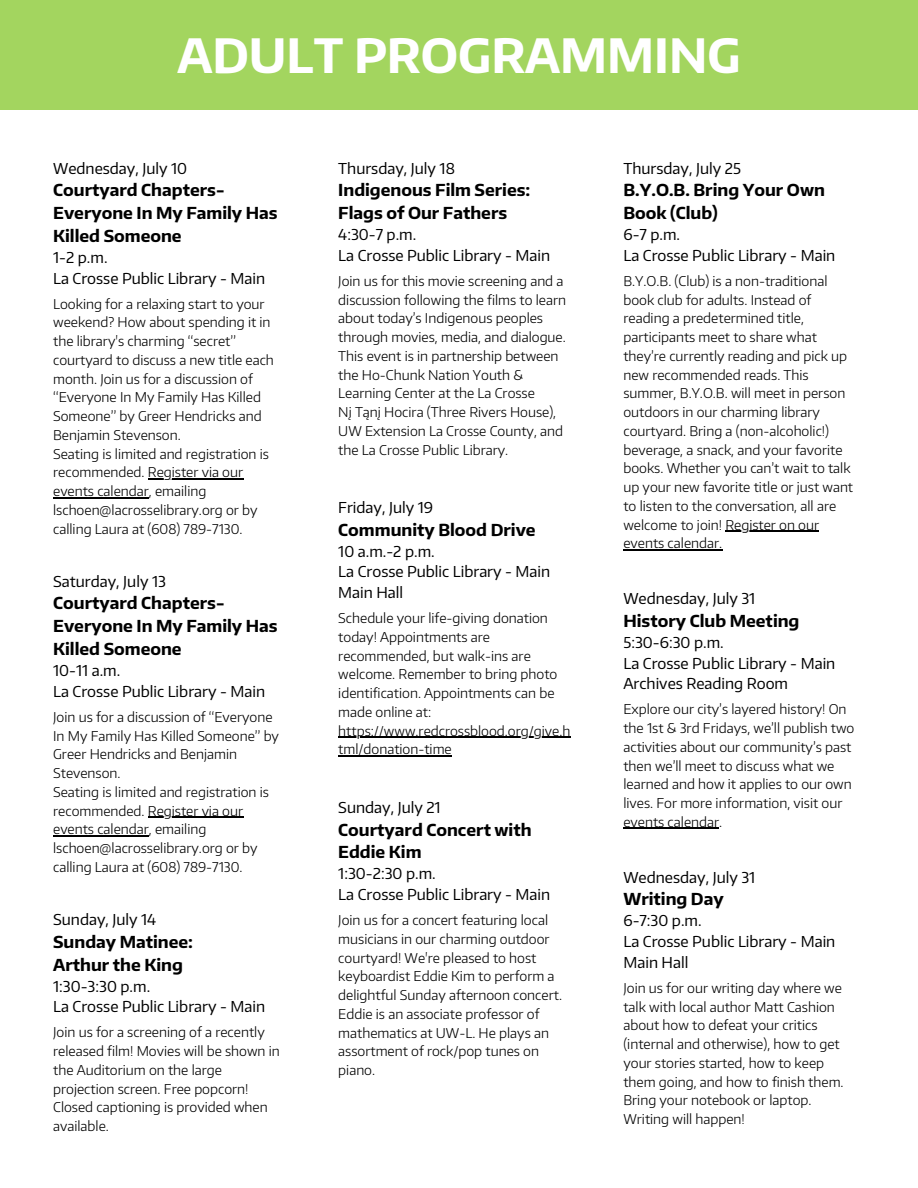
<style>
.page{position:relative;width:918px;height:1188px;background:#fff}
.page>*{position:absolute;margin:0;border:0;box-sizing:border-box;transform-origin:0 0}
.t1{font:700 47.25px "Encode Sans";color:#fff}
.t2{font:700 16.5px/23px "Encode Sans";color:#000}
.t3{font:15px/20.7px "Encode Sans";color:#000}
.t4{font:300 13.5px/18.8px "Encode Sans";color:#000}
</style>
<div class="page">
<div style="left:0;top:0;width:918px;height:110px;background:#a3d55f"></div>
<hr style="left:338px;top:736px;width:232px;height:1px;background:#000">
<hr style="left:338px;top:755px;width:114px;height:1px;background:#000">
<hr style="left:148px;top:478px;width:95px;height:1px;background:#000">
<hr style="left:53px;top:497px;width:96px;height:1px;background:#000">
<hr style="left:148px;top:816px;width:95px;height:2px;background:#000">
<hr style="left:53px;top:835px;width:96px;height:1px;background:#000">
<hr style="left:725px;top:530px;width:94px;height:1px;background:#000">
<hr style="left:623px;top:549px;width:96px;height:1px;background:#000">
<hr style="left:623px;top:828px;width:96px;height:1px;background:#000">
<h2 class="t1" style="left:177px;top:24px;width:565px">ADULT PROGRAMMING</h2>
<p class="t3" style="left:53px;top:157px;width:135px">Wednesday, July 10</p>
<p class="t2" style="left:53px;top:178px;width:226px">Courtyard Chapters-<br>Everyone In My Family Has<br>Killed Someone</p>
<p class="t3" style="left:53px;top:246px;width:213px">1-2 p.m.<br>La Crosse Public Library - Main</p>
<p class="t4" style="left:53px;top:294px;width:222px">Looking for a relaxing start to your weekend? How about spending it in the library's charming “secret” courtyard to discuss a new title each month. Join us for a discussion of “Everyone In My Family Has Killed<br>Someone” by Greer Hendricks and<br>Benjamin Stevenson.</p>
<p class="t4" style="left:53px;top:444px;width:217px">Seating is limited and registration is recommended. Register via our</p>
<h2 class="t4" style="left:53px;top:481px;width:206px">events calendar, emailing lschoen@lacrosselibrary.org or by calling Laura at (608) 789-7130.</h2>
<p class="t3" style="left:53px;top:570px;width:114px">Saturday, July 13</p>
<p class="t2" style="left:53px;top:591px;width:226px">Courtyard Chapters-<br>Everyone In My Family Has<br>Killed Someone</p>
<p class="t3" style="left:53px;top:660px;width:213px">10-11 a.m.<br>La Crosse Public Library - Main</p>
<h2 class="t4" style="left:53px;top:707px;width:227px">Join us for a discussion of “Everyone<br>In My Family Has Killed Someone” by<br>Greer Hendricks and Benjamin<br>Stevenson.</h2>
<p class="t4" style="left:53px;top:782px;width:217px">Seating is limited and registration is recommended. Register via our</p>
<h2 class="t4" style="left:53px;top:820px;width:206px">events calendar, emailing lschoen@lacrosselibrary.org or by calling Laura at (608) 789-7130.</h2>
<p class="t3" style="left:53px;top:909px;width:105px">Sunday, July 14</p>
<p class="t2" style="left:53px;top:929px;width:141px">Sunday Matinee:<br>Arthur the King</p>
<p class="t3" style="left:53px;top:975px;width:213px">1:30-3:30 p.m.<br>La Crosse Public Library - Main</p>
<h2 class="t4" style="left:53px;top:1022px;width:228px">Join us for a screening of a recently released film! Movies will be shown in the Auditorium on the large projection screen. Free popcorn!<br>Closed captioning is provided when available.</h2>
<p class="t3" style="left:338px;top:157px;width:118px">Thursday, July 18</p>
<p class="t2" style="left:338px;top:178px;width:194px">Indigenous Film Series:<br>Flags of Our Fathers</p>
<p class="t3" style="left:338px;top:224px;width:213px">4:30-7 p.m.<br>La Crosse Public Library - Main</p>
<h2 class="t4" style="left:338px;top:271px;width:229px">Join us for this movie screening and a discussion following the films to learn about today’s Indigenous peoples through movies, media, and dialogue.</h2>
<p class="t4" style="left:338px;top:346px;width:222px">This event is in partnership between the Ho-Chunk Nation Youth &amp;<br>Learning Center at the La Crosse</p>
<p class="t4" style="left:338px;top:402px;width:226px">Nį Tąnį Hocira (Three Rivers House),<br>UW Extension La Crosse County, and the La Crosse Public Library.</p>
<h1 class="t3" style="left:338px;top:497px;width:96px">Friday, July 19</h1>
<h1 class="t2" style="left:338px;top:518px;width:199px">Community Blood Drive</h1>
<h1 class="t3" style="left:338px;top:540px;width:213px">10 a.m.-2 p.m.<br>La Crosse Public Library - Main<br>Main Hall</h1>
<h2 class="t4" style="left:338px;top:608px;width:221px">Schedule your life-giving donation today! Appointments are recommended, but walk-ins are welcome. Remember to bring photo identification. Appointments can be made online at:</h2>
<p class="t4" style="left:338px;top:721px;width:234px">https://www.redcrossblood.org/give.h tml/donation-time</p>
<h2 class="t3" style="left:338px;top:797px;width:104px">Sunday, July 21</h2>
<h2 class="t2" style="left:338px;top:817px;width:195px">Courtyard Concert with<br>Eddie Kim</h2>
<h2 class="t3" style="left:338px;top:863px;width:213px">1:30-2:30 p.m.<br>La Crosse Public Library - Main</h2>
<p class="t4" style="left:338px;top:910px;width:225px">Join us for a concert featuring local musicians in our charming outdoor courtyard! We're pleased to host keyboardist Eddie Kim to perform a delightful Sunday afternoon concert.<br>Eddie is an associate professor of mathematics at UW-L. He plays an assortment of rock/pop tunes on piano.</p>
<p class="t3" style="left:623px;top:157px;width:119px">Thursday, July 25</p>
<p class="t2" style="left:623px;top:178px;width:203px">B.Y.O.B. Bring Your Own<br>Book (Club)</p>
<p class="t3" style="left:623px;top:224px;width:213px">6-7 p.m.<br>La Crosse Public Library - Main</p>
<h2 class="t4" style="left:623px;top:271px;width:231px">B.Y.O.B. (Club) is a non-traditional book club for adults. Instead of reading a predetermined title, participants meet to share what they’re currently reading and pick up new recommended reads. This summer, B.Y.O.B. will meet in person outdoors in our charming library courtyard. Bring a (non-alcoholic!) beverage, a snack, and your favorite books. Whether you can’t wait to talk up your new favorite title or just want to listen to the conversation, all are welcome to join! Register on our</h2>
<p class="t4" style="left:623px;top:533px;width:100px">events calendar.</p>
<p class="t3" style="left:623px;top:588px;width:133px">Wednesday, July 31</p>
<p class="t2" style="left:623px;top:609px;width:178px">History Club Meeting</p>
<p class="t3" style="left:623px;top:631px;width:213px">5:30-6:30 p.m.<br>La Crosse Public Library - Main<br>Archives Reading Room</p>
<p class="t4" style="left:623px;top:699px;width:233px">Explore our city’s layered history! On the 1st &amp; 3rd Fridays, we’ll publish two activities about our community’s past then we’ll meet to discuss what we learned and how it applies to our own lives. For more information, visit our events calendar.</p>
<p class="t3" style="left:623px;top:866px;width:133px">Wednesday, July 31</p>
<p class="t2" style="left:623px;top:887px;width:102px">Writing Day</p>
<p class="t3" style="left:623px;top:910px;width:213px">6-7:30 p.m.<br>La Crosse Public Library - Main<br>Main Hall</p>
<p class="t4" style="left:623px;top:978px;width:222px">Join us for our writing day where we talk with local author Matt Cashion about how to defeat your critics (internal and otherwise), how to get your stories started, how to keep them going, and how to finish them.<br>Bring your notebook or laptop.<br>Writing will happen!</p>
</div>
